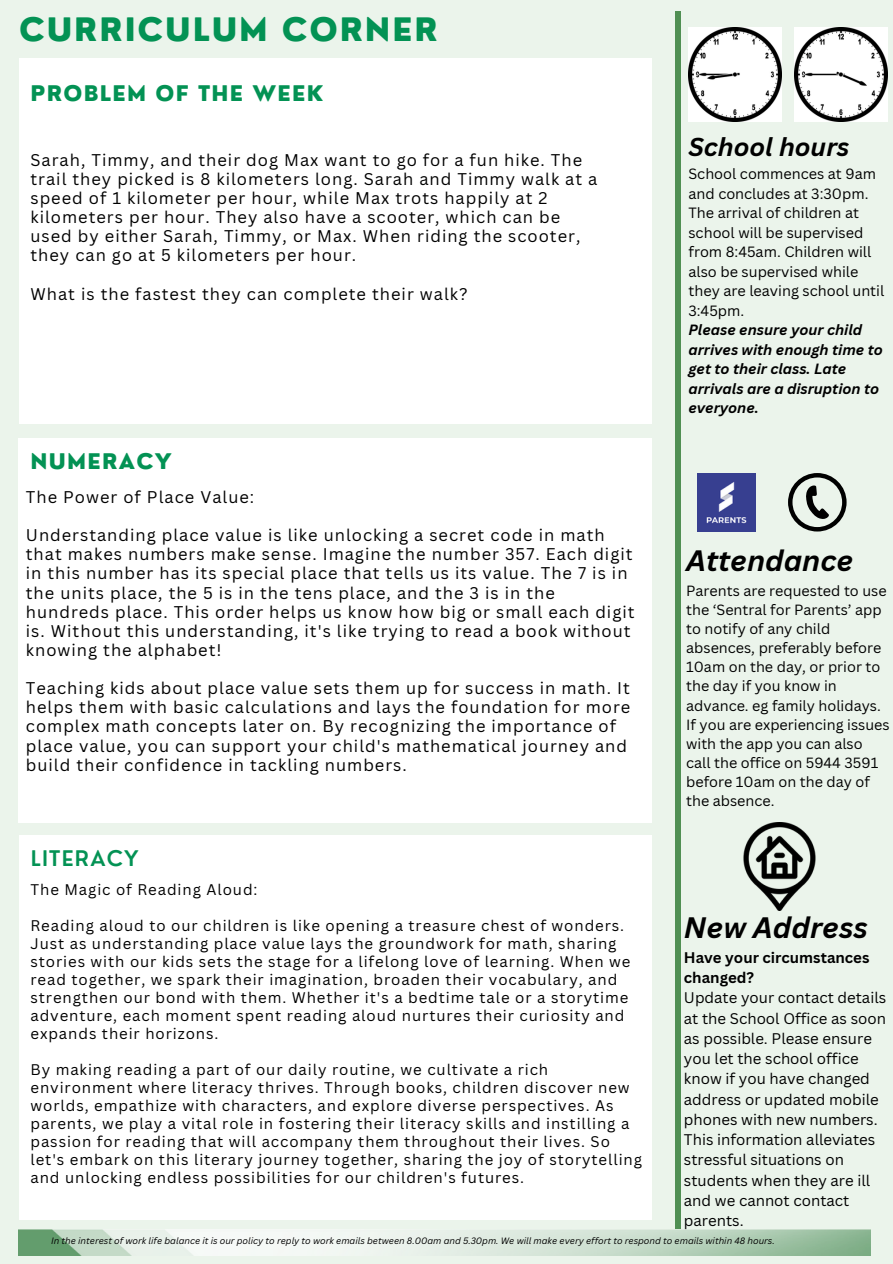
<style>
.page{position:relative;width:893px;height:1264px;background:#fff}
.page>*{position:absolute;margin:0;border:0;box-sizing:border-box;transform-origin:0 0}
.t1{font:800 31.5px "Nourd";letter-spacing:.06em;color:#039254}
.t2{font:italic 700 28.8px "Canva Sans";color:#000}
.t3{font:italic 700 25.2px "Canva Sans";color:#000}
.t4{font:800 21px "Nourd";letter-spacing:.06em;color:#039254}
.t5{font:600 21px "Nourd";letter-spacing:.06em;color:#039254}
.t6{font:16.5px/19.2px "Canva Sans";letter-spacing:.06em;color:#000}
.t7{font:15px/18px "Canva Sans";letter-spacing:.06em;color:#000}
.t8{font:15px/20.2px "Canva Sans";color:#000}
.t9{font:14.4px/19.5px "Canva Sans";color:#000}
.t10{font:italic 9px "Canva Sans";color:#000}
.s1{font-weight:700;font-style:italic}
.s2{font-weight:700}
</style>
<div class="page">
<div style="left:0;top:0;width:892px;height:1263px;background:#ebf4eb"></div>
<div style="left:19px;top:835px;width:632px;height:384px;background:#fff"></div>
<div style="left:19px;top:438px;width:632px;height:384px;background:#fff"></div>
<div style="left:19px;top:58px;width:632px;height:366px;background:#fff"></div>
<div style="left:674px;top:11px;width:6px;height:1217px;background:#508f53"></div>
<img style="left:743px;top:822px;width:73px;height:88px">
<svg style="left:788px;top:473px;width:58px;height:58px"></svg>
<img style="left:697px;top:473px;width:59px;height:58px">
<img style="left:688px;top:28px;width:93px;height:93px">
<img style="left:794px;top:28px;width:93px;height:93px">
<img style="left:19px;top:1229px;width:851px;height:26px">
<h1 class="t1" style="left:19px;top:10px;width:420px">CURRICULUM CORNER</h1>
<p class="t4" style="left:30px;top:80px;width:294px">PROBLEM OF THE WEEK</p>
<p class="t6" style="left:30px;top:150px;width:568px">Sarah, Timmy, and their dog Max want to go for a fun hike. The trail they picked is 8 kilometers long. Sarah and Timmy walk at a speed of 1 kilometer per hour, while Max trots happily at 2 kilometers per hour. They also have a scooter, which can be used by either Sarah, Timmy, or Max. When riding the scooter, they can go at 5 kilometers per hour.</p>
<h2 class="t6" style="left:30px;top:284px;width:438px">What is the fastest they can complete their walk?</h2>
<p class="t4" style="left:30px;top:448px;width:143px">NUMERACY</p>
<h3 class="t6" style="left:26px;top:487px;width:230px">The Power of Place Value:</h3>
<h3 class="t6" style="left:26px;top:525px;width:610px">Understanding place value is like unlocking a secret code in math that makes numbers make sense. Imagine the number 357. Each digit in this number has its special place that tells us its value. The 7 is in the units place, the 5 is in the tens place, and the 3 is in the hundreds place. This order helps us know how big or small each digit is. Without this understanding, it's like trying to read a book without knowing the alphabet!</h3>
<p class="t6" style="left:26px;top:678px;width:606px">Teaching kids about place value sets them up for success in math. It helps them with basic calculations and lays the foundation for more complex math concepts later on. By recognizing the importance of place value, you can support your child's mathematical journey and build their confidence in tackling numbers.</p>
<p class="t5" style="left:31px;top:844px;width:109px">LITERACY</p>
<p class="t7" style="left:30px;top:880px;width:228px">The Magic of Reading Aloud:</p>
<h4 class="t7" style="left:30px;top:916px;width:601px">Reading aloud to our children is like opening a treasure chest of wonders.<br>Just as understanding place value lays the groundwork for math, sharing stories with our kids sets the stage for a lifelong love of learning. When we read together, we spark their imagination, broaden their vocabulary, and strengthen our bond with them. Whether it's a bedtime tale or a storytime adventure, each moment spent reading aloud nurtures their curiosity and expands their horizons.</h4>
<p class="t7" style="left:30px;top:1060px;width:613px">By making reading a part of our daily routine, we cultivate a rich environment where literacy thrives. Through books, children discover new worlds, empathize with characters, and explore diverse perspectives. As parents, we play a vital role in fostering their literacy skills and instilling a passion for reading that will accompany them throughout their lives. So let's embark on this literary journey together, sharing the joy of storytelling and unlocking endless possibilities for our children's futures.</p>
<h2 class="t3" style="left:688px;top:129px;width:162px">School hours</h2>
<h2 class="t9" style="left:688px;top:164px;width:197px">School commences at 9am and concludes at 3:30pm.<br>The arrival of children at school will be supervised from 8:45am. Children will also be supervised while they are leaving school until<br>3:45pm.<br><span class="s1">Please ensure your child arrives with enough time to get to their class. Late arrivals are a disruption to everyone.</span></h2>
<p class="t2" style="left:686px;top:540px;width:168px">Attendance</p>
<p class="t9" style="left:686px;top:580px;width:205px">Parents are requested to use the ‘Sentral for Parents’ app to notify of any child absences, preferably before<br>10am on the day, or prior to the day if you know in advance. eg family holidays.<br>If you are experiencing issues with the app you can also call the office on 5944 3591 before 10am on the day of the absence.</p>
<h4 class="t2" style="left:684px;top:907px;width:185px">New Address</h4>
<h4 class="t8" style="left:684px;top:946px;width:204px"><span class="s2">Have your circumstances changed?<br></span>Update your contact details at the School Office as soon as possible. Please ensure you let the school office know if you have changed address or updated mobile phones with new numbers.<br>This information alleviates stressful situations on students when they are ill and we cannot contact parents.</h4>
<h3 class="t10" style="left:51px;top:1234px;width:725px">In the interest of work life balance it is our policy to reply to work emails between 8.00am and 5.30pm. We will make every effort to respond to emails within 48 hours.</h3>
</div>
